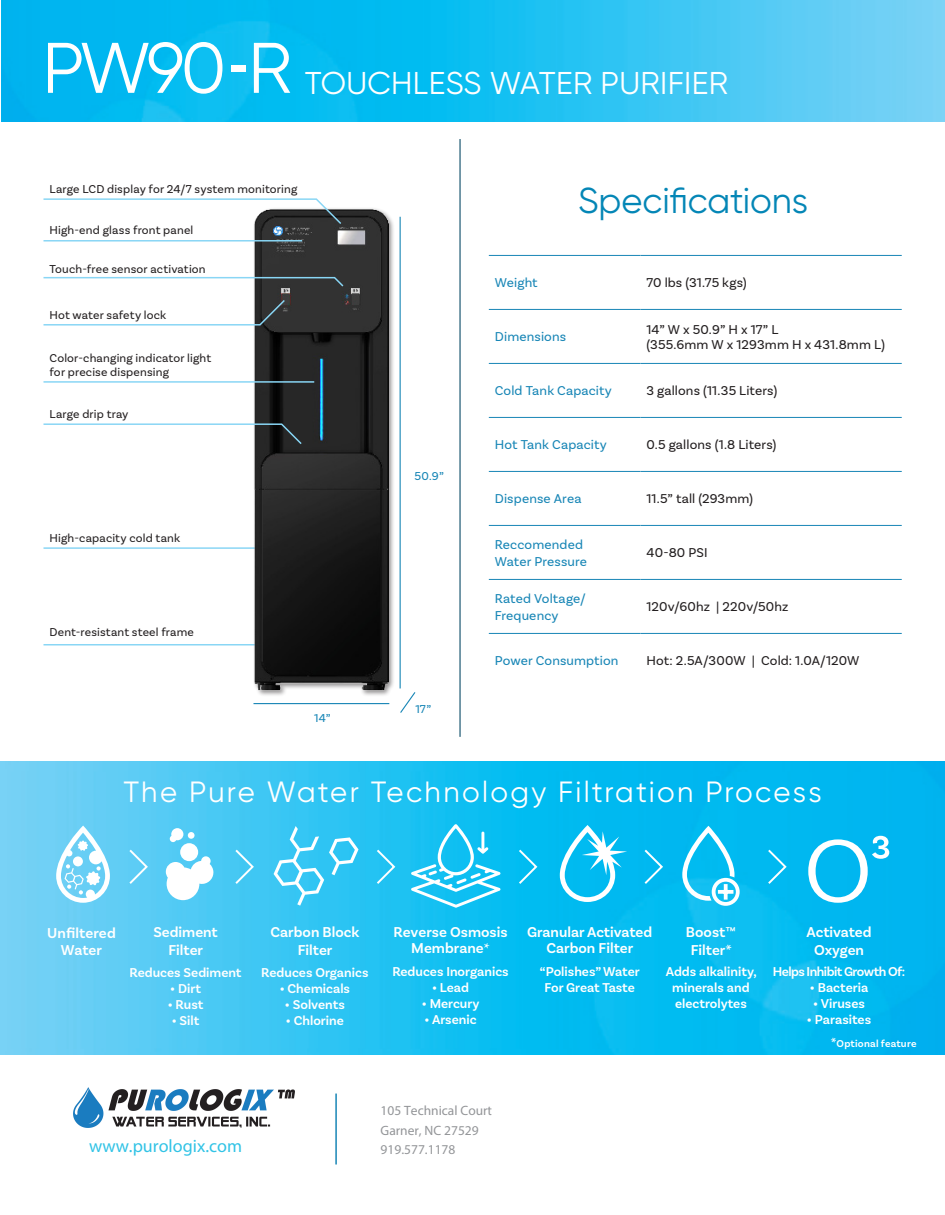
<style>
.page{position:relative;width:945px;height:1215px;background:#fff}
.page>*{position:absolute;margin:0;border:0;box-sizing:border-box;transform-origin:0 0}
.t1{font:36px "Gilroy";letter-spacing:-.005em;color:#0486b6}
.t2{font:31.5px "Gilroy";letter-spacing:.01em;color:#fff}
.t3{font:29.25px "Gilroy";letter-spacing:.075em;color:#fff}
.t4{font:18px "Myriad Pro";color:#31c3e6}
.t5{font:600 15px/18px "Basic Sans";color:#fff;text-align:center}
.t6{font:600 13.5px/16.2px "Basic Sans";color:#fff;text-align:center}
.t7{font:13.5px/15px "Basic Sans";letter-spacing:.01em;color:#231f20}
.t8{font:13.5px/16.2px "Basic Sans";letter-spacing:.01em;color:#1886b6}
.t9{font:13.5px/19.2px "Myriad Pro";color:#939598}
.t10{font:600 13.5px "Basic Sans";letter-spacing:-.04em;color:#fff}
.t11{font:12px/14.4px "Basic Sans";letter-spacing:.015em;color:#231f20}
.t12{font:12px "Basic Sans";color:#1886b6}
.t13{font:600 10.5px "Basic Sans";letter-spacing:.02em;color:#fff}
.s1{font-family:"Minion Pro";font-weight:700}
.s2{font-weight:400}
.s3{font-size:13.5px}
</style>
<div class="page">
<img style="left:0;top:762px;width:945px;height:293px">
<svg style="left:43px;top:644px;width:179px;height:2px"></svg>
<hr style="left:44px;top:547px;width:223px;height:2px;background:#89d6f5">
<img style="left:222px;top:208px;width:179px;height:488px">
<img style="left:2px;top:0;width:943px;height:122px">
<hr style="left:489px;top:255px;width:152px;height:1px;background:#1886b6">
<hr style="left:641px;top:255px;width:261px;height:1px;background:#1886b6">
<hr style="left:489px;top:309px;width:152px;height:1px;background:#1886b6">
<hr style="left:641px;top:309px;width:261px;height:1px;background:#1886b6">
<hr style="left:489px;top:363px;width:152px;height:1px;background:#1886b6">
<hr style="left:641px;top:363px;width:261px;height:1px;background:#1886b6">
<hr style="left:489px;top:417px;width:152px;height:1px;background:#1886b6">
<hr style="left:641px;top:417px;width:261px;height:1px;background:#1886b6">
<hr style="left:489px;top:471px;width:152px;height:1px;background:#1886b6">
<hr style="left:641px;top:471px;width:261px;height:1px;background:#1886b6">
<hr style="left:489px;top:579px;width:152px;height:1px;background:#1886b6">
<hr style="left:641px;top:579px;width:261px;height:1px;background:#1886b6">
<hr style="left:489px;top:633px;width:152px;height:1px;background:#1886b6">
<hr style="left:641px;top:633px;width:261px;height:1px;background:#1886b6">
<hr style="left:489px;top:525px;width:152px;height:1px;background:#1886b6">
<hr style="left:641px;top:525px;width:261px;height:1px;background:#1886b6">
<hr style="left:459px;top:139px;width:2px;height:598px;background:#0e4e69">
<svg style="left:43px;top:298px;width:243px;height:28px"></svg>
<svg style="left:43px;top:198px;width:300px;height:28px"></svg>
<hr style="left:44px;top:240px;width:258px;height:2px;background:#89d6f5">
<svg style="left:43px;top:276px;width:302px;height:12px"></svg>
<hr style="left:43px;top:381px;width:271px;height:2px;background:#89d6f5">
<svg style="left:43px;top:423px;width:260px;height:23px"></svg>
<hr style="left:335px;top:1094px;width:2px;height:71px;background:#1886b6">
<div style="left:231px;top:65px;width:14px;height:7px;background:#fff"></div>
<svg style="left:48px;top:42px;width:174px;height:52px"></svg>
<svg style="left:254px;top:43px;width:36px;height:50px"></svg>
<hr style="left:253px;top:703px;width:136px;height:1px;background:#1886b6">
<hr style="left:400px;top:217px;width:1px;height:471px;background:#1886b6">
<svg style="left:399px;top:691px;width:17px;height:22px"></svg>
<svg style="left:808px;top:836px;width:81px;height:67px"></svg>
<svg style="left:274px;top:826px;width:85px;height:80px"></svg>
<svg style="left:56px;top:826px;width:54px;height:77px"></svg>
<svg style="left:166px;top:856px;width:48px;height:44px"></svg>
<div style="left:180px;top:843px;width:18px;height:18px;background:#fff;border-radius:50%"></div>
<svg style="left:170px;top:828px;width:13px;height:14px"></svg>
<div style="left:188px;top:832px;width:7px;height:7px;background:#fff;border-radius:50%"></div>
<svg style="left:560px;top:825px;width:67px;height:77px"></svg>
<svg style="left:127px;top:848px;width:22px;height:38px"></svg>
<svg style="left:233px;top:848px;width:22px;height:38px"></svg>
<svg style="left:375px;top:848px;width:22px;height:38px"></svg>
<svg style="left:517px;top:848px;width:22px;height:38px"></svg>
<svg style="left:642px;top:848px;width:22px;height:38px"></svg>
<svg style="left:766px;top:848px;width:22px;height:38px"></svg>
<svg style="left:682px;top:826px;width:60px;height:82px"></svg>
<svg style="left:411px;top:824px;width:89px;height:84px"></svg>
<img style="left:74px;top:1088px;width:220px;height:39px">
<h2 class="t2" style="left:305px;top:63px;width:425px">TOUCHLESS WATER PURIFIER</h2>
<p class="t11" style="left:50px;top:182px;width:250px">Large LCD display for 24/7 system monitoring</p>
<p class="t11" style="left:50px;top:223px;width:145px">High-end glass front panel</p>
<p class="t11" style="left:50px;top:262px;width:158px">Touch-free sensor activation</p>
<p class="t11" style="left:50px;top:308px;width:118px">Hot water safety lock</p>
<p class="t11" style="left:50px;top:350px;width:163px">Color-changing indicator light for precise dispensing</p>
<p class="t11" style="left:50px;top:406px;width:81px">Large drip tray</p>
<p class="t11" style="left:50px;top:530px;width:132px">High-capacity cold tank</p>
<p class="t11" style="left:49px;top:625px;width:146px">Dent-resistant steel frame</p>
<p class="t12" style="left:314px;top:711px;width:18px">14”</p>
<p class="t12" style="left:415px;top:468px;width:31px">50.9”</p>
<p class="t12" style="left:415px;top:702px;width:17px">17”</p>
<h1 class="t1" style="left:578px;top:179px;width:232px">Specifications</h1>
<p class="t8" style="left:495px;top:275px;width:44px">Weight</p>
<p class="t7" style="left:647px;top:275px;width:102px">70 lbs (31.75 kgs)</p>
<p class="t8" style="left:495px;top:329px;width:73px">Dimensions</p>
<p class="t7" style="left:647px;top:322px;width:240px">14” W x 50.9” H x 17” L<br>(355.6mm W x 1293mm H x 431.8mm L)</p>
<p class="t8" style="left:495px;top:383px;width:119px">Cold Tank Capacity</p>
<p class="t7" style="left:647px;top:383px;width:132px">3 gallons (11.35 Liters)</p>
<p class="t8" style="left:495px;top:437px;width:114px">Hot Tank Capacity</p>
<p class="t7" style="left:647px;top:437px;width:131px">0.5 gallons (1.8 Liters)</p>
<p class="t8" style="left:495px;top:491px;width:88px">Dispense Area</p>
<p class="t7" style="left:647px;top:491px;width:108px">11.5” tall (293mm)</p>
<p class="t8" style="left:495px;top:537px;width:94px">Reccomended<br>Water Pressure</p>
<p class="t7" style="left:647px;top:545px;width:63px">40-80 PSI</p>
<p class="t8" style="left:495px;top:591px;width:92px">Rated Voltage/<br>Frequency</p>
<p class="t7" style="left:647px;top:599px;width:144px">120v/60hz | 220v/50hz</p>
<p class="t8" style="left:495px;top:653px;width:125px">Power Consumption</p>
<p class="t7" style="left:647px;top:653px;width:214px">Hot: 2.5A/300W | Cold: 1.0A/120W</p>
<h3 class="t3" style="left:123px;top:774px;width:700px">The Pure Water Technology Filtration Process</h3>
<p class="t5" style="left:47px;top:925px;width:70px;line-height:16.8px">Unfiltered<br>Water</p>
<p class="t5" style="left:153px;top:923px;width:66px">Sediment<br>Filter</p>
<p class="t6" style="left:130px;top:964px;width:114px">Reduces Sediment</p>
<p class="t6" style="left:170px;top:980px;width:32px">• Dirt</p>
<p class="t6" style="left:168px;top:997px;width:37px">• Rust</p>
<p class="t6" style="left:172px;top:1013px;width:29px">• Silt</p>
<p class="t5" style="left:270px;top:923px;width:91px">Carbon Block<br>Filter</p>
<p class="t6" style="left:261px;top:964px;width:109px">Reduces Organics</p>
<p class="t6" style="left:280px;top:980px;width:72px">• Chemicals</p>
<p class="t6" style="left:285px;top:997px;width:62px">• Solvents</p>
<p class="t6" style="left:286px;top:1013px;width:60px">• Chlorine</p>
<p class="t5" style="left:393px;top:923px;width:116px;line-height:16.8px">Reverse Osmosis<br>Membrane<span class="s1">*</span></p>
<p class="t6" style="left:392px;top:963px;width:118px">Reduces Inorganics</p>
<p class="t6" style="left:432px;top:979px;width:39px">• Lead</p>
<p class="t6" style="left:422px;top:995px;width:59px">• Mercury</p>
<p class="t6" style="left:424px;top:1012px;width:54px">• Arsenic</p>
<p class="t5" style="left:527px;top:923px;width:127px;line-height:16.8px">Granular Activated<br>Carbon Filter</p>
<p class="t6" style="left:540px;top:963px;width:101px">“Polishes” Water<br>For Great Taste</p>
<p class="t5" style="left:686px;top:923px;width:51px">Boost<span class="s2">™<br></span>Filter*</p>
<p class="t6" style="left:666px;top:963px;width:93px">Adds alkalinity, minerals and electrolytes</p>
<p class="t5" style="left:807px;top:923px;width:67px">Activated<br>Oxygen</p>
<p class="t10" style="left:773px;top:963px;width:134px">Helps Inhibit Growth Of:</p>
<p class="t6" style="left:810px;top:979px;width:60px">• Bacteria</p>
<p class="t6" style="left:813px;top:995px;width:53px">• Viruses</p>
<p class="t6" style="left:807px;top:1012px;width:66px">• Parasites</p>
<p class="t13" style="left:831px;top:1038px;width:87px"><span class="s3">*</span>Optional feature</p>
<p class="t9" style="left:381px;top:1101px;width:113px">105 Technical Court<br>Garner, NC 27529</p>
<h3 class="t4" style="left:89px;top:1135px;width:154px">www.purologix.com</h3>
<p class="t9" style="left:381px;top:1139px;width:76px">919.577.1178</p>
</div>
